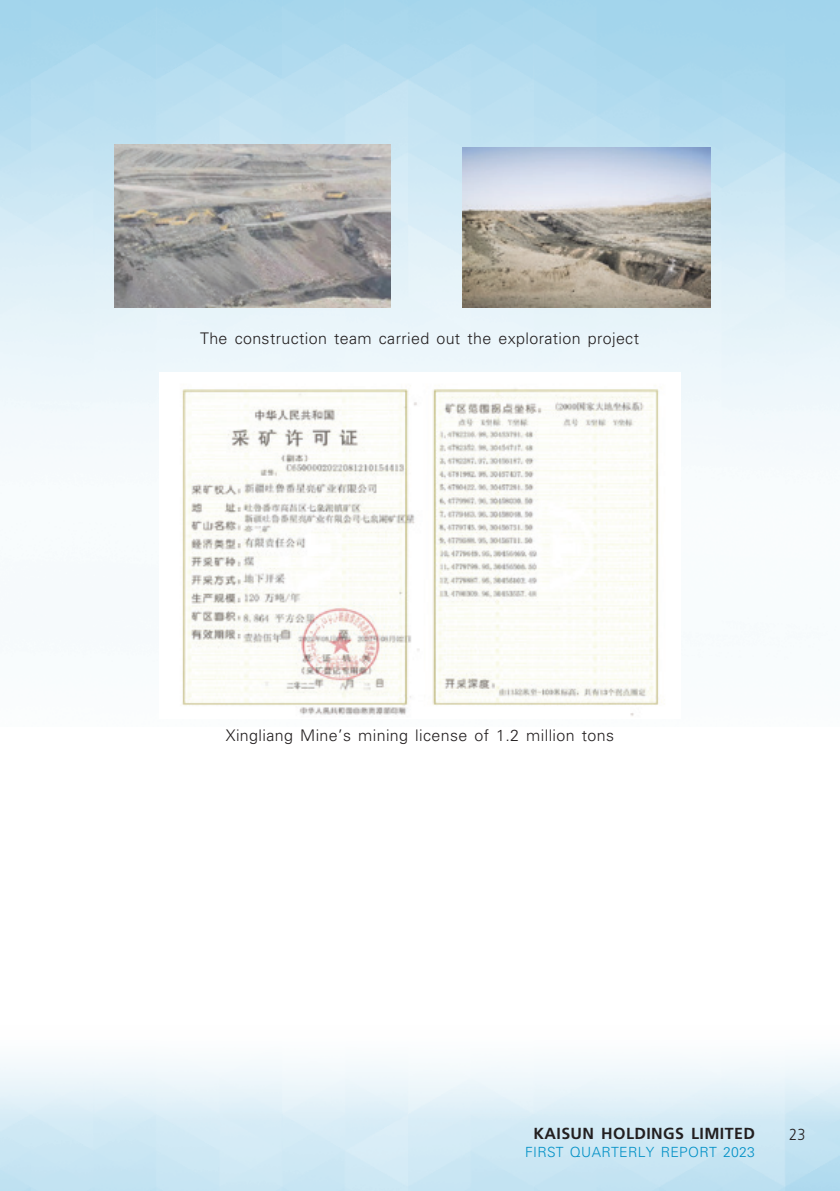
<style>
.page{position:relative;width:840px;height:1191px;background:#fff}
.page>*{position:absolute;margin:0;border:0;box-sizing:border-box;transform-origin:0 0}
._01_Body_Text{font:300 16px "Univers LT Std";letter-spacing:.025em;color:#231f20}
.t1{font:700 16px "Frutiger LT Std";letter-spacing:.025em;color:#231f20}
.t2{font:300 16px "Frutiger LT Std";color:#231f20;scale:.9 1}
.t3{font:300 14px "Univers LT Std";letter-spacing:.025em;color:#0090c6}
</style>
<div class="page">
<img style="left:0;top:0;width:839px;height:455px">
<img style="left:114px;top:145px;width:276px;height:162px">
<img style="left:462px;top:148px;width:248px;height:159px">
<img style="left:160px;top:372px;width:520px;height:344px">
<p class="_01_Body_Text" style="left:200px;top:328px;width:440px">The construction team carried out the exploration project</p>
<p class="_01_Body_Text" style="left:226px;top:725px;width:389px">Xingliang Mine’s mining license of 1.2 million tons</p>
<p class="t1" style="left:533px;top:1124px;width:223px">KAISUN HOLDINGS LIMITED</p>
<p class="t2" style="left:788px;top:1125px;width:20px">23</p>
<p class="t3" style="left:524px;top:1143px;width:231px">FIRST QUARTERLY REPORT 2023</p>
</div>
